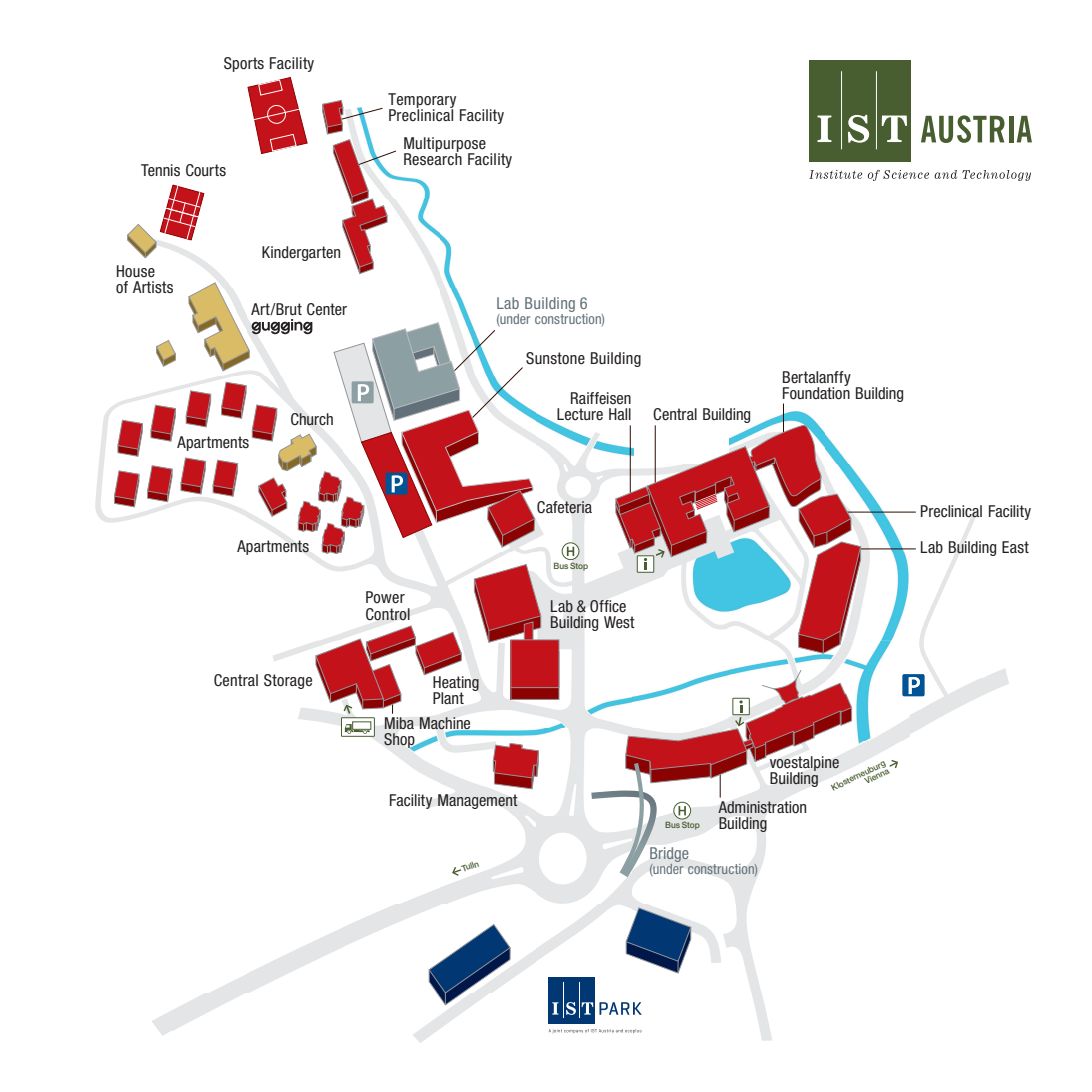
<style>
.page{position:relative;width:1092px;height:1092px;background:#fff}
.page>*{position:absolute;margin:0;border:0;box-sizing:border-box;transform-origin:0 0}
.t1{font:condensed 16.45px/16.1px "Helvetica Neue LT Std";letter-spacing:.01em;color:#231f20}
.t2{font:condensed 16.45px "Helvetica Neue LT Std";letter-spacing:.02em;color:#627179}
.t3{font:condensed 14.35px "Helvetica Neue LT Std";letter-spacing:.005em;color:#627179}
.t4{font:500 8.75px/8.8px "Helvetica Neue LT Std";letter-spacing:-.005em;color:#485d30;text-align:right;scale:.95 1}
</style>
<div class="page">
<img style="left:145px;top:116px;width:873px;height:166px">
<img style="left:99px;top:405px;width:15px;height:59px">
<img style="left:95px;top:464px;width:883px;height:176px">
<img style="left:211px;top:881px;width:550px;height:111px">
<img style="left:861px;top:640px;width:48px;height:123px">
<img style="left:924px;top:663px;width:84px;height:15px">
<img style="left:922px;top:678px;width:87px;height:50px">
<img style="left:909px;top:696px;width:13px;height:41px">
<img style="left:152px;top:992px;width:98px;height:38px">
<img style="left:413px;top:1002px;width:229px;height:41px">
<img style="left:751px;top:992px;width:21px;height:49px">
<img style="left:159px;top:1030px;width:15px;height:6px">
<img style="left:965px;top:510px;width:12px;height:29px">
<img style="left:954px;top:528px;width:12px;height:37px">
<img style="left:942px;top:554px;width:12px;height:37px">
<img style="left:930px;top:580px;width:12px;height:37px">
<img style="left:919px;top:606px;width:11px;height:67px">
<img style="left:930px;top:664px;width:12px;height:29px">
<img style="left:942px;top:685px;width:9px;height:18px">
<img style="left:902px;top:674px;width:22px;height:22px">
<img style="left:908px;top:677px;width:11px;height:17px">
<hr style="left:837px;top:548px;width:78px;height:1px;background:#2c0d00">
<hr style="left:837px;top:511px;width:78px;height:1px;background:#2c0d00">
<svg style="left:127px;top:184px;width:77px;height:74px"></svg>
<svg style="left:247px;top:77px;width:60px;height:77px"></svg>
<svg style="left:428px;top:923px;width:82px;height:82px"></svg>
<svg style="left:625px;top:907px;width:66px;height:66px"></svg>
<svg style="left:322px;top:100px;width:75px;height:174px"></svg>
<svg style="left:887px;top:758px;width:11px;height:11px"></svg>
<svg style="left:114px;top:282px;width:747px;height:599px"></svg>
<svg style="left:548px;top:1028px;width:93px;height:5px"></svg>
<div style="left:548px;top:976px;width:47px;height:47px;background:#013874"></div>
<svg style="left:552px;top:1002px;width:6px;height:12px"></svg>
<svg style="left:566px;top:1002px;width:27px;height:12px"></svg>
<hr style="left:563px;top:981px;width:1px;height:36px;background:#fff">
<hr style="left:579px;top:981px;width:1px;height:36px;background:#fff">
<svg style="left:599px;top:1002px;width:42px;height:12px"></svg>
<svg style="left:920px;top:115px;width:84px;height:28px"></svg>
<div style="left:1008px;top:116px;width:5px;height:26px;background:#485d30"></div>
<svg style="left:1016px;top:116px;width:15px;height:26px"></svg>
<div style="left:809px;top:60px;width:102px;height:102px;background:#485d30"></div>
<svg style="left:817px;top:115px;width:14px;height:27px"></svg>
<svg style="left:847px;top:115px;width:22px;height:28px"></svg>
<svg style="left:881px;top:115px;width:25px;height:27px"></svg>
<hr style="left:841px;top:71px;width:1px;height:78px;background:#fff">
<hr style="left:875px;top:71px;width:1px;height:78px;background:#fff">
<svg style="left:809px;top:170px;width:221px;height:11px"></svg>
<p class="t1" style="left:224px;top:55px;width:92px">Sports Facility</p>
<p class="t1" style="left:141px;top:162px;width:86px">Tennis Courts</p>
<p class="t1" style="left:388px;top:91px;width:117px">Temporary<br>Preclinical Facility</p>
<p class="t1" style="left:403px;top:135px;width:110px">Multipurpose<br>Research Facility</p>
<p class="t1" style="left:116px;top:263px;width:59px">House<br>of Artists</p>
<p class="t1" style="left:262px;top:244px;width:81px">Kindergarten</p>
<p class="t1" style="left:251px;top:301px;width:97px">Art/Brut Center</p>
<p class="t1" style="left:290px;top:410px;width:45px">Church</p>
<p class="t1" style="left:177px;top:434px;width:73px">Apartments</p>
<p class="t2" style="left:496px;top:294px;width:93px">Lab Building 6</p>
<p class="t3" style="left:496px;top:311px;width:110px">(under construction)</p>
<p class="t1" style="left:526px;top:350px;width:117px">Sunstone Building</p>
<p class="t1" style="left:557px;top:390px;width:76px;text-align:right">Raiffeisen<br>Lecture Hall</p>
<p class="t1" style="left:653px;top:406px;width:99px">Central Building</p>
<p class="t1" style="left:782px;top:368px;width:123px">Bertalanffy<br>Foundation Building</p>
<p class="t1" style="left:237px;top:538px;width:73px">Apartments</p>
<p class="t1" style="left:214px;top:671px;width:101px">Central Storage</p>
<p class="t1" style="left:365px;top:589px;width:47px">Power<br>Control</p>
<p class="t1" style="left:433px;top:673px;width:48px">Heating<br>Plant</p>
<p class="t1" style="left:384px;top:714px;width:88px">Miba Machine<br>Shop</p>
<p class="t1" style="left:389px;top:792px;width:130px">Facility Management</p>
<p class="t4" style="left:460px;top:864px;width:20px;rotate:-19deg">Tulln</p>
<p class="t1" style="left:536px;top:498px;width:57px">Cafeteria</p>
<p class="t4" style="left:553px;top:561px;width:38px">Bus Stop</p>
<p class="t1" style="left:550px;top:598px;width:86px">Lab &amp; Office<br>Building West</p>
<p class="t4" style="left:665px;top:820px;width:38px">Bus Stop</p>
<p class="t1" style="left:769px;top:754px;width:71px">voestalpine<br>Building</p>
<p class="t4" style="left:829px;top:784px;width:63px;rotate:-26deg">Klosterneuburg<br>Vienna</p>
<p class="t1" style="left:718px;top:798px;width:90px">Administration<br>Building</p>
<p class="t2" style="left:649px;top:843px;width:41px">Bridge</p>
<p class="t3" style="left:649px;top:860px;width:110px">(under construction)</p>
<p class="t1" style="left:920px;top:493px;width:112px;line-height:36px">Preclinical Facility<br>Lab Building East</p>
</div>
